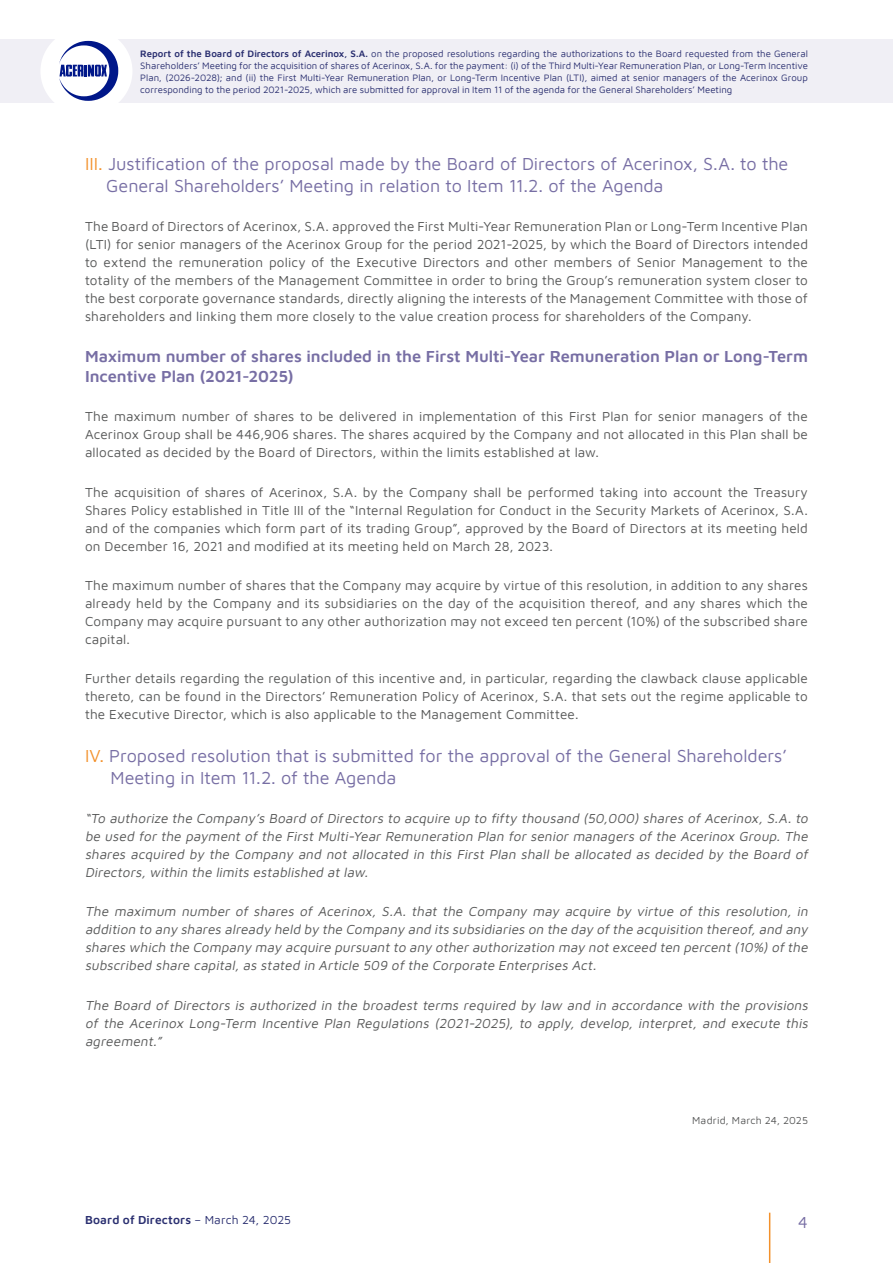
<style>
.page{position:relative;width:893px;height:1263px;background:#fff}
.page>*{position:absolute;margin:0;border:0;box-sizing:border-box;transform-origin:0 0}
.t1{font:18px/21.6px "Maven Pro";letter-spacing:-.005em;color:#776ea4}
.t2{font:600 16.5px/19.8px "Maven Pro";letter-spacing:-.005em;color:#776ea4}
.t3{font:16.5px "Maven Pro";color:#776ea4}
.t4{font:13.5px/18px "Maven Pro";letter-spacing:.01em;color:#575858;text-align:justify}
.t5{font:italic 13.5px/18px "Maven Pro";color:#575858;text-align:justify}
.t6{font:600 12px "Maven Pro";letter-spacing:.015em;color:#2a2f70}
.t7{font:10.5px "Maven Pro";letter-spacing:.02em;color:#575858}
.t8{font:9.6px/12px "Maven Pro";color:#2a2f70;text-align:justify}
.s1{font-weight:600}
.s2{color:#f3912b}
.s3{font-weight:400}
</style>
<div class="page">
<div style="left:0;top:39px;width:893px;height:63px;background:#f0eff5"></div>
<div style="left:40px;top:27px;width:92px;height:88px;background:#fff;border-radius:50%"></div>
<svg style="left:59px;top:41px;width:59px;height:60px"></svg>
<hr style="left:769px;top:1213px;width:1px;height:50px;background:#f3912b">
<p class="t8" style="left:140px;top:47px;width:669px"><span class="s1">Report of the Board of Directors of Acerinox, S.A.</span> on the proposed resolutions regarding the authorizations to the Board requested from the General Shareholders’ Meeting for the acquisition of shares of Acerinox, S.A. for the payment: (i) of the Third Multi-Year Remuneration Plan, or Long-Term Incentive Plan, (2026-2028); and (ii) the First Multi-Year Remuneration Plan, or Long-Term Incentive Plan (LTI), aimed at senior managers of the Acerinox Group corresponding to the period 2021-2025, which are submitted for approval in Item 11 of the agenda for the General Shareholders’ Meeting</p>
<h1 class="t1" style="left:106px;top:152px;width:684px;text-indent:-21px"><span class="s2">III.</span> Justification of the proposal made by the Board of Directors of Acerinox, S.A. to the<br>General Shareholders’ Meeting in relation to Item 11.2. of the Agenda</h1>
<p class="t4" style="left:85px;top:217px;width:724px">The Board of Directors of Acerinox, S.A. approved the First Multi-Year Remuneration Plan or Long-Term Incentive Plan (LTI) for senior managers of the Acerinox Group for the period 2021-2025, by which the Board of Directors intended to extend the remuneration policy of the Executive Directors and other members of Senior Management to the totality of the members of the Management Committee in order to bring the Group’s remuneration system closer to the best corporate governance standards, directly aligning the interests of the Management Committee with those of shareholders and linking them more closely to the value creation process for shareholders of the Company.</p>
<p class="t2" style="left:85px;top:346px;width:724px">Maximum number of shares included in the First Multi-Year Remuneration Plan or Long-Term<br>Incentive Plan (2021-2025)</p>
<p class="t4" style="left:85px;top:407px;width:724px">The maximum number of shares to be delivered in implementation of this First Plan for senior managers of the Acerinox Group shall be 446,906 shares. The shares acquired by the Company and not allocated in this Plan shall be allocated as decided by the Board of Directors, within the limits established at law.</p>
<p class="t4" style="left:85px;top:482px;width:724px">The acquisition of shares of Acerinox, S.A. by the Company shall be performed taking into account the Treasury Shares Policy established in Title III of the “Internal Regulation for Conduct in the Security Markets of Acerinox, S.A. and of the companies which form part of its trading Group”, approved by the Board of Directors at its meeting held on December 16, 2021 and modified at its meeting held on March 28, 2023.</p>
<p class="t4" style="left:85px;top:575px;width:724px">The maximum number of shares that the Company may acquire by virtue of this resolution, in addition to any shares already held by the Company and its subsidiaries on the day of the acquisition thereof, and any shares which the Company may acquire pursuant to any other authorization may not exceed ten percent (10%) of the subscribed share capital.</p>
<p class="t4" style="left:85px;top:669px;width:724px">Further details regarding the regulation of this incentive and, in particular, regarding the clawback clause applicable thereto, can be found in the Directors’ Remuneration Policy of Acerinox, S.A. that sets out the regime applicable to the Executive Director, which is also applicable to the Management Committee.</p>
<h1 class="t1" style="left:111px;top:744px;width:678px;text-indent:-26px"><span class="s2">IV.</span> Proposed resolution that is submitted for the approval of the General Shareholders’<br>Meeting in Item 11.2. of the Agenda</h1>
<p class="t5" style="left:85px;top:808px;width:727px">“To authorize the Company’s Board of Directors to acquire up to fifty thousand (50,000) shares of Acerinox, S.A. to be used for the payment of the First Multi-Year Remuneration Plan for senior managers of the Acerinox Group. The shares acquired by the Company and not allocated in this First Plan shall be allocated as decided by the Board of Directors, within the limits established at law.</p>
<p class="t5" style="left:85px;top:902px;width:727px">The maximum number of shares of Acerinox, S.A. that the Company may acquire by virtue of this resolution, in addition to any shares already held by the Company and its subsidiaries on the day ofthe acquisition thereof,and any shares which the Company may acquire pursuantto any otherauthorization may notexceed ten percent(10%)ofthe subscribed share capital, as stated in Article 509 of the Corporate Enterprises Act.</p>
<p class="t5" style="left:85px;top:995px;width:727px">The Board of Directors is authorized in the broadest terms required by law and in accordance with the provisions of the Acerinox Long-Term Incentive Plan Regulations (2021-2025), to apply, develop, interpret, and execute this agreement.”</p>
<p class="t7" style="left:692px;top:1113px;width:117px">Madrid, March 24, 2025</p>
<p class="t6" style="left:85px;top:1211px;width:207px">Board of Directors <span class="s3">– March 24, 2025</span></p>
<p class="t3" style="left:798px;top:1211px;width:11px">4</p>
</div>
